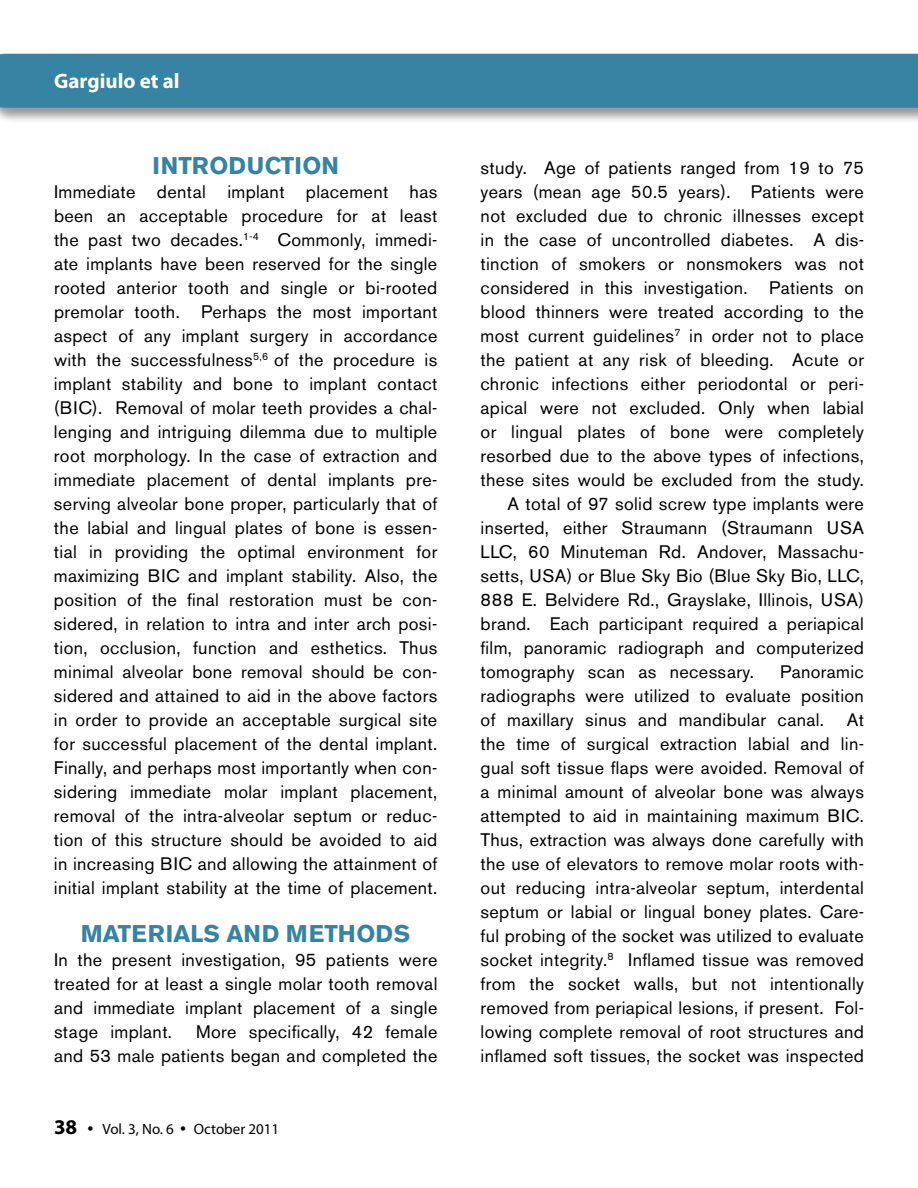
<style>
.page{position:relative;width:918px;height:1188px;background:#fff}
.page>*{position:absolute;margin:0;border:0;box-sizing:border-box;transform-origin:0 0}
.t1{font:700 24px "Akzidenz Grotesk BE";letter-spacing:.03em;color:#3683a4}
.t2{font:700 21px "Myriad Pro";color:#fff}
.t3{font:18px/24px "Akzidenz Grotesk BE";letter-spacing:.02em;color:#000;text-align:justify}
.t4{font:15px "Myriad Pro";color:#000}
.s1{font-weight:700;font-size:21px}
.s2{font-size:21px}
</style>
<div class="page">
<div style="left:0;top:54px;width:918px;height:70px;background:#000;opacity:.4"></div>
<div style="left:0;top:54px;width:918px;height:54px;background:#3683a4"></div>
<p class="t2" style="left:54px;top:69px;width:127px">Gargiulo et al</p>
<h1 class="t1" style="left:152px;top:152px;width:44px">INTROD</h1>
<h1 class="t1" style="left:247px;top:152px;width:94px">UCTION</h1>
<p class="t3" style="left:54px;top:180px;width:385px">Immediate dental implant placement has been an acceptable procedure for at least the past two decades.<sup>1-4</sup> Commonly, immedi&shy;ate implants have been reserved for the single rooted anterior tooth and single or bi-rooted premolar tooth. Perhaps the most important aspect of any implant surgery in accordance with the successfulness<sup>5,6</sup> of the procedure is implant stability and bone to implant contact (BIC). Removal of molar teeth provides a chal&shy;lenging and intriguing dilemma due to multiple root morphology. In the case of extraction and immediate placement of dental implants pre&shy;serving alveolar bone proper, particularly that of the labial and lingual plates of bone is essen&shy;tial in providing the optimal environment for maximizing BIC and implant stability. Also, the position of the final restoration must be con&shy;sidered, in relation to intra and inter arch posi&shy;tion, occlusion, function and esthetics. Thus minimal alveolar bone removal should be con&shy;sidered and attained to aid in the above factors in order to provide an acceptable surgical site for successful placement of the dental implant.<br>Finally, and perhaps most importantly when con&shy;sidering immediate molar implant placement, removal of the intra-alveolar septum or reduc&shy;tion of this structure should be avoided to aid in increasing BIC and allowing the attainment of initial implant stability at the time of placement.</p>
<h1 class="t1" style="left:81px;top:920px;width:38px">MATERIA</h1>
<h1 class="t1" style="left:190px;top:920px;width:185px">LS AND METHODS</h1>
<p class="t3" style="left:54px;top:948px;width:385px">In the present investigation, 95 patients were treated for at least a single molar tooth removal and immediate implant placement of a single stage implant.</p>
<p class="t3" style="left:54px;top:1020px;width:385px;text-align:right">More specifically, 42 female<br>and 53 male patients began and completed the</p>
<p class="t4" style="left:54px;top:1121px;width:227px"><span class="s1">38</span> <span class="s2">•</span> Vol. 3, No. 6 <span class="s2">•</span> October 2011</p>
<p class="t3" style="left:481px;top:156px;width:385px">study. Age of patients ranged from 19 to 75</p>
<p class="t3" style="left:481px;top:180px;width:385px">years (mean age 50.5 years). Patients were</p>
<p class="t3" style="left:481px;top:204px;width:385px">not excluded due to chronic illnesses except</p>
<p class="t3" style="left:481px;top:228px;width:385px">in the case of uncontrolled diabetes. A dis-</p>
<p class="t3" style="left:481px;top:252px;width:385px">tinction of smokers or nonsmokers was not</p>
<p class="t3" style="left:481px;top:276px;width:385px">considered in this investigation. Patients on</p>
<p class="t3" style="left:481px;top:300px;width:385px">blood thinners were treated according to the</p>
<p class="t3" style="left:481px;top:324px;width:385px">most current guidelines<sup>7</sup> in order not to place</p>
<p class="t3" style="left:481px;top:348px;width:385px">the patient at any risk of bleeding. Acute or</p>
<p class="t3" style="left:481px;top:372px;width:385px">chronic infections either periodontal or peri-</p>
<p class="t3" style="left:481px;top:396px;width:385px">apical were not excluded. Only when labial</p>
<p class="t3" style="left:481px;top:420px;width:385px">or lingual plates of bone were completely</p>
<p class="t3" style="left:481px;top:444px;width:385px">resorbed due to the above types of infections,</p>
<p class="t3" style="left:481px;top:468px;width:385px">these sites would be excluded from the study.</p>
<p class="t3" style="left:508px;top:492px;width:358px">A total of 97 solid screw type implants were</p>
<p class="t3" style="left:481px;top:516px;width:385px">inserted, either Straumann (Straumann USA</p>
<p class="t3" style="left:481px;top:540px;width:385px">LLC, 60 Minuteman Rd. Andover, Massachu-</p>
<p class="t3" style="left:481px;top:564px;width:385px">setts, USA) or Blue Sky Bio (Blue Sky Bio, LLC,</p>
<p class="t3" style="left:481px;top:588px;width:385px">888 E. Belvidere Rd., Grayslake, Illinois, USA)</p>
<p class="t3" style="left:481px;top:612px;width:385px">brand. Each participant required a periapical</p>
<p class="t3" style="left:481px;top:636px;width:385px">film, panoramic radiograph and computerized</p>
<p class="t3" style="left:481px;top:660px;width:275px">tomography scan as necessary.</p>
<p class="t3" style="left:481px;top:660px;width:385px;text-indent:299px">Panoramic radiographs were utilized to evaluate position of maxillary sinus and mandibular canal.</p>
<p class="t3" style="left:481px;top:708px;width:385px;text-indent:366px">At the time of surgical extraction labial and lin&shy;gual soft tissue flaps were avoided. Removal of a minimal amount of alveolar bone was always attempted to aid in maintaining maximum BIC.<br>Thus, extraction was always done carefully with the use of elevators to remove molar roots with&shy;out reducing intra-alveolar septum, interdental septum or labial or lingual boney plates. Care&shy;ful probing of the socket was utilized to evaluate socket integrity.<sup>8</sup> Inflamed tissue was removed from the socket walls, but not intentionally removed from periapical lesions, if present. Fol&shy;lowing complete removal of root structures and inflamed soft tissues, the socket was inspected</p>
</div>
